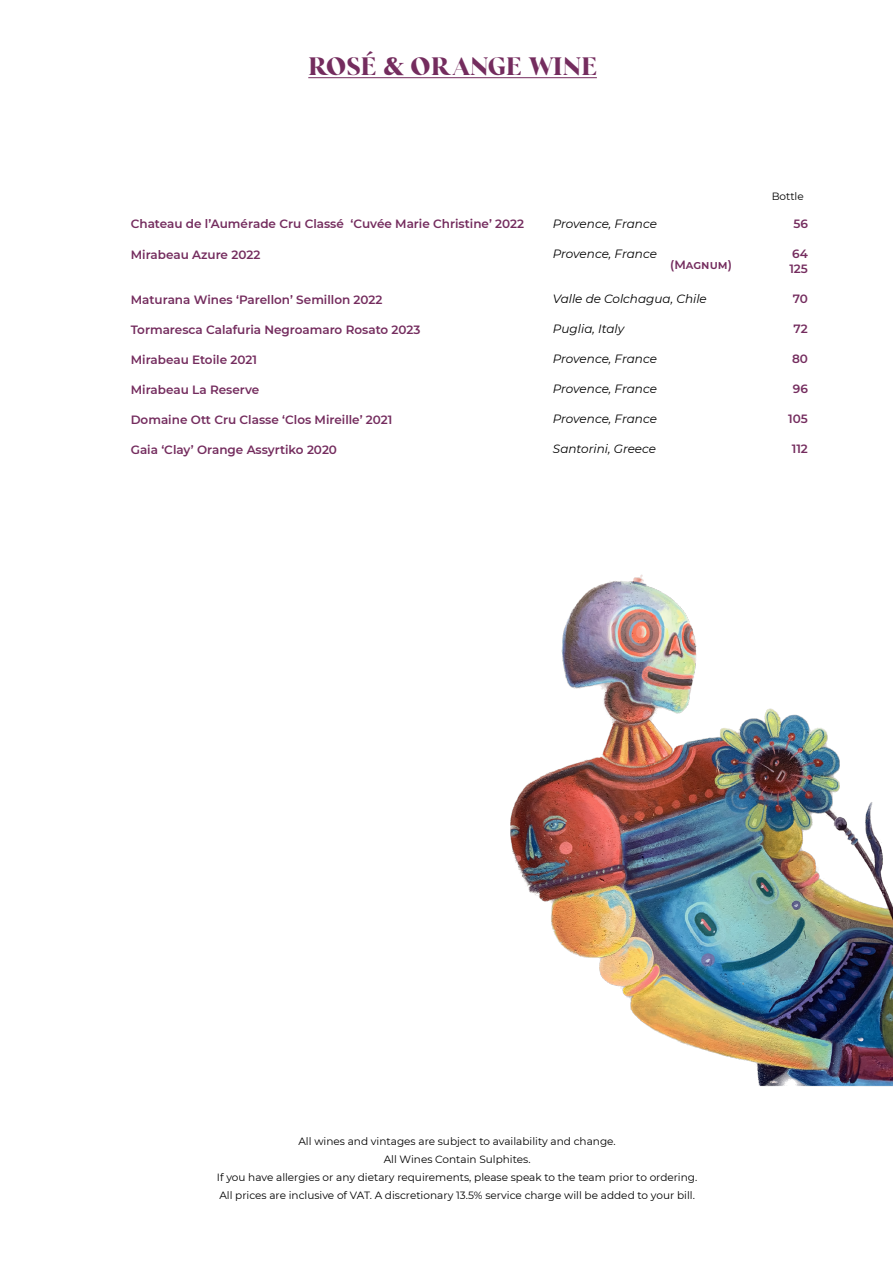
<style>
.page{position:relative;width:893px;height:1263px;background:#fff}
.page>*{position:absolute;margin:0;border:0;box-sizing:border-box;transform-origin:0 0}
.t1{font:700 24px "Regatto";color:#742c5e}
.t2{font:600 12px/15px "Montserrat";color:#742c5e}
.t3{font:italic 12px "Montserrat";color:#000}
.t4{font:10.5px/18px "Montserrat";color:#000;text-align:center}
</style>
<div class="page">
<hr style="left:308px;top:77px;width:289px;height:1px;background:#742c5e">
<img style="left:510px;top:574px;width:383px;height:513px">
<h1 class="t1" style="left:308px;top:51px;width:290px">ROSÉ &amp; ORANGE WINE</h1>
<p class="t2" style="left:131px;top:216px;width:395px">Chateau de l’Aumérade Cru Classé ‘Cuvée Marie Christine’ 2022</p>
<p class="t2" style="left:131px;top:246px;width:131px">Mirabeau Azure 2022</p>
<p class="t2" style="left:131px;top:291px;width:253px">Maturana Wines ‘Parellon’ Semillon 2022</p>
<p class="t2" style="left:131px;top:321px;width:291px">Tormaresca Calafuria Negroamaro Rosato 2023</p>
<p class="t2" style="left:131px;top:351px;width:128px">Mirabeau Etoile 2021</p>
<p class="t2" style="left:131px;top:381px;width:130px">Mirabeau La Reserve</p>
<p class="t2" style="left:131px;top:411px;width:263px">Domaine Ott Cru Classe ‘Clos Mireille’ 2021</p>
<p class="t2" style="left:131px;top:441px;width:208px">Gaia ‘Clay’ Orange Assyrtiko 2020</p>
<p class="t3" style="left:553px;top:216px;width:105px">Provence, France</p>
<p class="t3" style="left:553px;top:246px;width:105px">Provence, France</p>
<p class="t3" style="left:553px;top:291px;width:155px">Valle de Colchagua, Chile</p>
<p class="t3" style="left:553px;top:321px;width:73px">Puglia, Italy</p>
<p class="t3" style="left:553px;top:351px;width:105px">Provence, France</p>
<p class="t3" style="left:553px;top:381px;width:105px">Provence, France</p>
<p class="t3" style="left:553px;top:411px;width:105px">Provence, France</p>
<p class="t3" style="left:553px;top:441px;width:105px">Santorini, Greece</p>
<p class="t2" style="left:670px;top:257px;width:63px">(Magnum)</p>
<p class="t4" style="left:772px;top:187px;width:34px">Bottle</p>
<p class="t2" style="left:793px;top:216px;width:16px">56</p>
<p class="t2" style="left:789px;top:246px;width:20px">64<br>125</p>
<p class="t2" style="left:793px;top:291px;width:17px">70</p>
<p class="t2" style="left:794px;top:321px;width:16px">72</p>
<p class="t2" style="left:792px;top:351px;width:17px">80</p>
<p class="t2" style="left:793px;top:381px;width:17px">96</p>
<p class="t2" style="left:788px;top:411px;width:21px">105</p>
<p class="t2" style="left:792px;top:441px;width:18px">112</p>
<p class="t4" style="left:217px;top:1131px;width:482px">All wines and vintages are subject to availability and change.<br>All Wines Contain Sulphites.<br>If you have allergies or any dietary requirements, please speak to the team prior to ordering.<br>All prices are inclusive of VAT. A discretionary 13.5% service charge will be added to your bill.</p>
</div>
